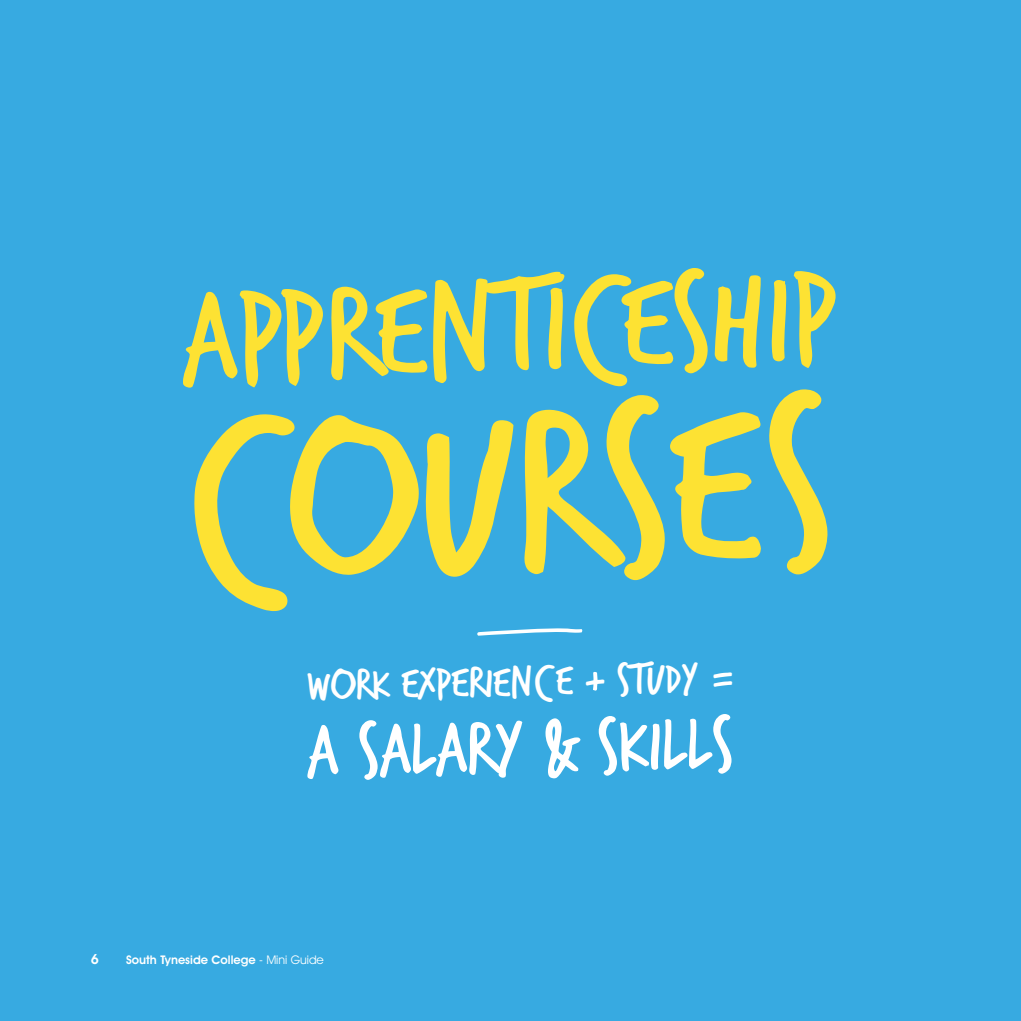
<style>
.page{position:relative;width:1021px;height:1021px;background:#fff}
.page>*{position:absolute;margin:0;border:0;box-sizing:border-box;transform-origin:0 0}
.t1{font:243.6px "Trash Hand STC Regular";color:#fde233}
.t2{font:138.6px "Trash Hand STC Regular";color:#fde233}
.t3{font:78.6px "Trash Hand STC Regular";color:#fff}
.t4{font:46.6px "Trash Hand STC Regular";color:#fff}
.t5{font:600 14px "Avant Garde IT Cby BT";color:#fff}
.t6{font:600 12px "Avant Garde IT Cby BT";color:#fff}
.s1{font-weight:400}
</style>
<div class="page">
<div style="left:0;top:0;width:1020px;height:1020px;background:#37aae1"></div>
<svg style="left:477px;top:628px;width:105px;height:7px"></svg>
<h2 class="t2" style="left:179px;top:271px;width:659px;rotate:-2deg">APPRENTICESHIP</h2>
<h1 class="t1" style="left:178px;top:384px;width:652px;rotate:-2deg">Courses</h1>
<h3 class="t4" style="left:307px;top:662px;width:427px;rotate:-1deg">work experience - Study =</h3>
<h3 class="t3" style="left:306px;top:712px;width:428px;rotate:-1deg">a salary &amp; Skills</h3>
<p class="t5" style="left:91px;top:950px;width:10px">6</p>
<p class="t6" style="left:126px;top:952px;width:199px">South Tyneside College <span class="s1">- Mini Guide</span></p>
</div>
